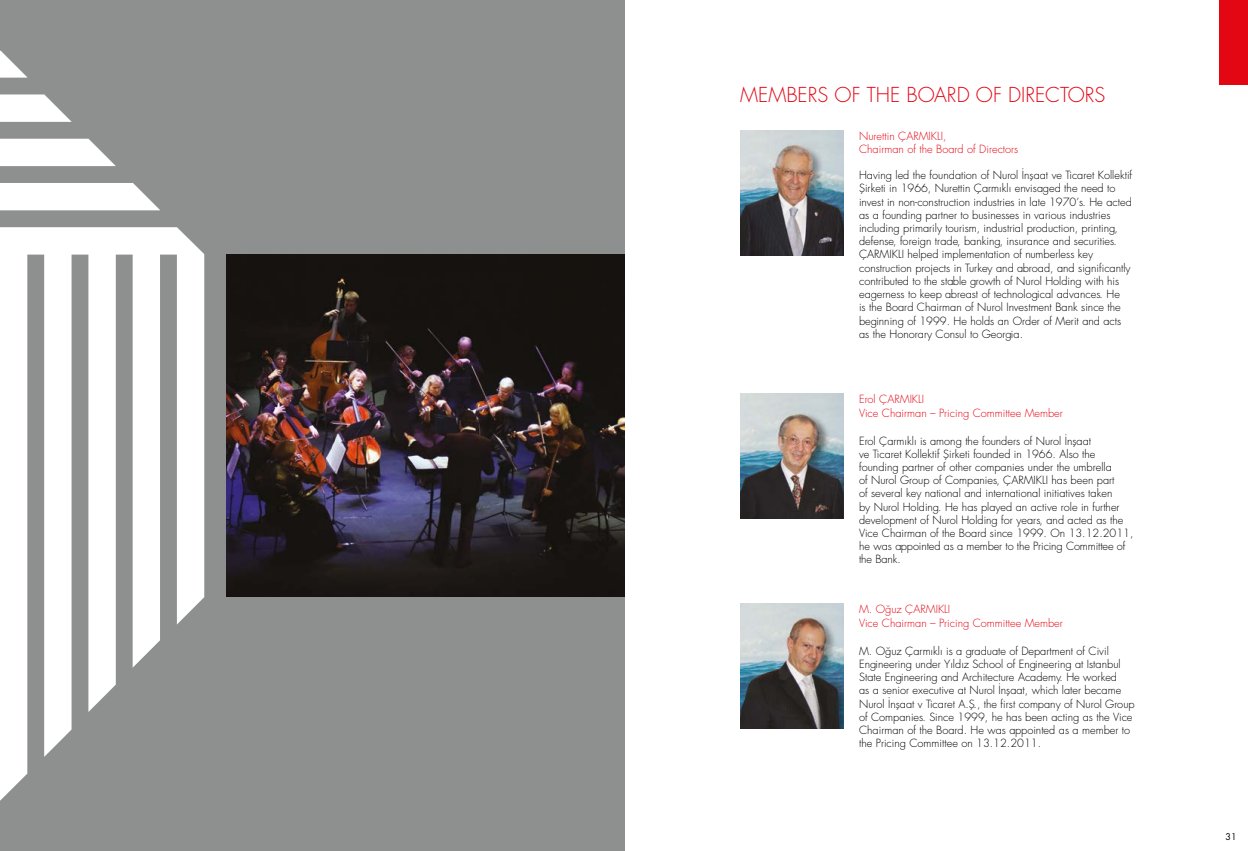
<style>
.page{position:relative;width:1248px;height:851px;background:#fff}
.page>*{position:absolute;margin:0;border:0;box-sizing:border-box;transform-origin:0 0}
.t1{font:20px "Futura Light Tr";color:#e30613}
.t2{font:11px/13.2px "Futura Light Tr";color:#000}
.t3{font:11px/14.4px "Futura Light Tr";color:#e30613}
.t4{font:9px "Futura Book Tr";color:#000}
</style>
<div class="page">
<div style="left:1219px;top:0;width:28px;height:85px;background:#e30613"></div>
<div style="left:0;top:0;width:624px;height:850px;background:#8e8f8f"></div>
<svg style="left:0;top:51px;width:204px;height:749px"></svg>
<img style="left:227px;top:254px;width:397px;height:342px">
<img style="left:740px;top:130px;width:103px;height:125px">
<img style="left:740px;top:393px;width:103px;height:125px">
<img style="left:740px;top:603px;width:103px;height:125px">
<h1 class="t1" style="left:740px;top:81px;width:367px">MEMBERS OF THE BOARD OF DIRECTORS</h1>
<p class="t3" style="left:859px;top:129px;width:161px;line-height:13.2px">Nurettin ÇARMIKLI,<br>Chairman of the Board of Directors</p>
<p class="t2" style="left:859px;top:169px;width:275px">Having led the foundation of Nurol İnşaat ve Ticaret Kollektif Şirketi in 1966, Nurettin Çarmıklı envisaged the need to invest in non-construction industries in late 1970’s. He acted as a founding partner to businesses in various industries including primarily tourism, industrial production, printing, defense, foreign trade, banking, insurance and securities.<br>ÇARMIKLI helped implementation of numberless key construction projects in Turkey and abroad, and significantly contributed to the stable growth of Nurol Holding with his eagerness to keep abreast of technological advances. He<br>is the Board Chairman of Nurol Investment Bank since the beginning of 1999. He holds an Order of Merit and acts as the Honorary Consul to Georgia.</p>
<p class="t3" style="left:859px;top:391px;width:205px">Erol ÇARMIKLI<br>Vice Chairman – Pricing Committee Member</p>
<p class="t2" style="left:859px;top:434px;width:276px">Erol Çarmıklı is among the founders of Nurol İnşaat<br>ve Ticaret Kollektif Şirketi founded in 1966. Also the founding partner of other companies under the umbrella<br>of Nurol Group of Companies, ÇARMIKLI has been part<br>of several key national and international initiatives taken<br>by Nurol Holding. He has played an active role in further development of Nurol Holding for years, and acted as the Vice Chairman of the Board since 1999. On 13.12.2011, he was appointed as a member to the Pricing Committee of the Bank.</p>
<p class="t3" style="left:859px;top:601px;width:205px">M. Oğuz ÇARMIKLI<br>Vice Chairman – Pricing Committee Member</p>
<p class="t2" style="left:859px;top:644px;width:277px">M. Oğuz Çarmıklı is a graduate of Department of Civil Engineering under Yıldız School of Engineering at Istanbul State Engineering and Architecture Academy. He worked<br>as a senior executive at Nurol İnşaat, which later became Nurol İnşaat v Ticaret A.Ş., the first company of Nurol Group of Companies. Since 1999, he has been acting as the Vice Chairman of the Board. He was appointed as a member to the Pricing Committee on 13.12.2011.</p>
<p class="t4" style="left:1225px;top:830px;width:13px">31</p>
</div>
